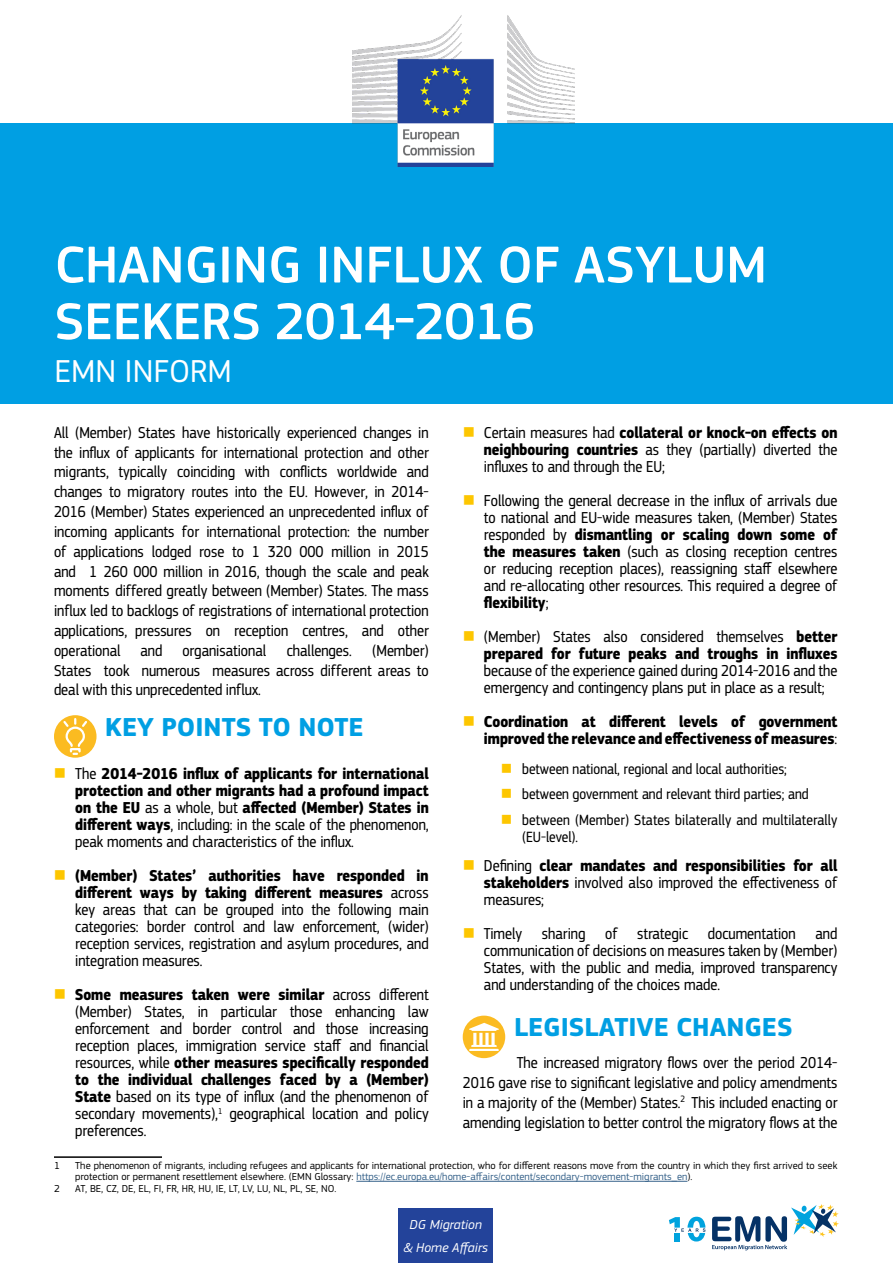
<style>
.page{position:relative;width:893px;height:1263px;background:#fff}
.page>*{position:absolute;margin:0;border:0;box-sizing:border-box;transform-origin:0 0}
.t1{font:500 54px/56.7px "EC Square Sans Pro";color:#fff}
.t2{font:33px "EC Square Sans Pro";color:#fff}
.t3{font:700 27px "EC Square Sans Pro";color:#009fe3}
.t4{font:16.5px/17px "EC Square Sans Cond Pro";color:#000;text-align:justify}
.t5{font:700 16.5px/17px "EC Square Sans Cond Pro";color:#000;text-align:right}
.t6{font:15.45px/17px "EC Square Sans Cond Pro";color:#000}
.t7{font:italic 13.5px/23.4px "EC Square Sans Pro";color:#fff;text-align:center}
.t8{font:10.5px/11.6px "EC Square Sans Pro";color:#000}
.s1{color:#fdc600}
.s2{font-weight:700}
.s3{font-weight:400}
.s4{color:#356189}
</style>
<div class="page">
<div style="left:0;top:123px;width:893px;height:281px;background:#009fe3"></div>
<img style="left:353px;top:15px;width:222px;height:151px">
<hr style="left:54px;top:1156px;width:108px;height:2px;background:#000">
<hr style="left:356px;top:1181px;width:331px;height:1px;background:#356189">
<div style="left:54px;top:715px;width:43px;height:43px;background:#fbbb21;border-radius:50%"></div>
<svg style="left:61px;top:719px;width:28px;height:36px"></svg>
<div style="left:463px;top:1016px;width:42px;height:42px;background:#fbbb21;border-radius:50%"></div>
<svg style="left:469px;top:1023px;width:30px;height:28px"></svg>
<div style="left:398px;top:1209px;width:95px;height:54px;background:#23439a"></div>
<svg style="left:669px;top:1217px;width:36px;height:24px"></svg>
<svg style="left:712px;top:1205px;width:127px;height:45px"></svg>
<h1 class="t1" style="left:55px;top:237px;width:714px">CHANGING INFLUX OF ASYLUM<br>SEEKERS 2014-2016</h1>
<h2 class="t2" style="left:54px;top:352px;width:179px">EMN INFORM</h2>
<p class="t4" style="left:484px;top:424px;width:355px;text-indent:-21px"><span class="s1">■</span> Certain measures had <span class="s2">collateral or knock-on effects on neighbouring countries</span> as they (partially) diverted the influxes to and through the EU;</p>
<p class="t4" style="left:484px;top:492px;width:355px;text-indent:-21px"><span class="s1">■</span> Following the general decrease in the influx of arrivals due to national and EU-wide measures taken, (Member) States responded by <span class="s2">dismantling or scaling down some of the measures taken</span> (such as closing reception centres or reducing reception places), reassigning staff elsewhere and re-allocating other resources. This required a degree of <span class="s2">flexibility</span>;</p>
<p class="t5" style="left:463px;top:628px;width:376px"><span class="s1">■</span> <span class="s3">(Member) States also considered themselves</span> better prepared for future peaks and troughs in influxes</p>
<p class="t4" style="left:484px;top:662px;width:355px">because of the experience gained during 2014-2016 and the emergency and contingency plans put in place as a result;</p>
<p class="t5" style="left:463px;top:713px;width:376px"><span class="s1">■</span> Coordination at different levels of government improved the relevance and effectiveness of measures<span class="s3">:</span></p>
<p class="t6" style="left:501px;top:760px;width:287px"><span class="s1">■</span> between national, regional and local authorities;</p>
<p class="t6" style="left:501px;top:786px;width:309px"><span class="s1">■</span> between government and relevant third parties; and</p>
<p class="t6" style="left:522px;top:811px;width:317px;text-indent:-21px"><span class="s1">■</span> between (Member) States bilaterally and multilaterally (EU-level).</p>
<p class="t4" style="left:484px;top:858px;width:355px;text-indent:-21px"><span class="s1">■</span> Defining <span class="s2">clear mandates and responsibilities for all stakeholders</span> involved also improved the effectiveness of measures;</p>
<p class="t4" style="left:484px;top:926px;width:355px;text-indent:-21px"><span class="s1">■</span> Timely sharing of strategic documentation and communication of decisions on measures taken by (Member)<br>States, with the public and media, improved transparency and understanding of the choices made.</p>
<h3 class="t3" style="left:514px;top:1011px;width:280px">LEGISLATIVE CHANGES</h3>
<p class="t4" style="left:463px;top:1053px;width:376px;line-height:19.8px;text-indent:54px">The increased migratory flows over the period 2014- 2016 gave rise to significant legislative and policy amendments in a majority of the (Member) States.<sup>2</sup> This included enacting or amending legislation to better control the migratory flows at the</p>
<p class="t4" style="left:54px;top:423px;width:376px;line-height:19.8px">All (Member) States have historically experienced changes in the influx of applicants for international protection and other migrants, typically coinciding with conflicts worldwide and changes to migratory routes into the EU. However, in 2014- 2016 (Member) States experienced an unprecedented influx of incoming applicants for international protection: the number of applications lodged rose to 1 320 000 million in 2015 and 1 260 000 million in 2016, though the scale and peak moments differed greatly between (Member) States. The mass influx led to backlogs of registrations of international protection applications, pressures on reception centres, and other operational and organisational challenges. (Member)<br>States took numerous measures across different areas to deal with this unprecedented influx.</p>
<h3 class="t3" style="left:105px;top:711px;width:260px">KEY POINTS TO NOTE</h3>
<p class="t5" style="left:75px;top:765px;width:355px;text-align:justify;text-indent:-21px"><span class="s1">■</span> <span class="s3">The</span> 2014-2016 influx of applicants for international protection and other migrants had a profound impact on the EU <span class="s3">as a whole, but</span> affected (Member) States in different ways<span class="s3">, including: in the scale of the phenomenon, peak moments and characteristics of the influx.</span></p>
<p class="t4" style="left:75px;top:867px;width:355px;text-indent:-21px"><span class="s1">■</span> <span class="s2">(Member) States’ authorities have responded in different ways by taking different measures</span> across key areas that can be grouped into the following main categories: border control and law enforcement, (wider) reception services, registration and asylum procedures, and integration measures.</p>
<p class="t4" style="left:75px;top:986px;width:355px;text-indent:-21px"><span class="s1">■</span> <span class="s2">Some measures taken were similar</span> across different (Member) States, in particular those enhancing law enforcement and border control and those increasing reception places, immigration service staff and financial resources, while <span class="s2">other measures specifically responded to the individual challenges faced by a (Member)<br>State</span> based on its type of influx (and the phenomenon of secondary movements),<sup>1</sup> geographical location and policy preferences.</p>
<p class="t8" style="left:54px;top:1159px;width:7px">1</p>
<p class="t8" style="left:75px;top:1159px;width:764px">The phenomenon of migrants, including refugees and applicants for international protection, who for different reasons move from the country in which they first arrived to seek protection or permanent resettlement elsewhere. (EMN Glossary: <span class="s4">https://ec.europa.eu/home-affairs/content/secondary-movement-migrants_en</span>).</p>
<p class="t8" style="left:54px;top:1182px;width:7px">2</p>
<p class="t8" style="left:75px;top:1182px;width:263px">AT, BE, CZ, DE, EL, FI, FR, HR, HU, IE, LT, LV, LU, NL, PL, SE, NO.</p>
<p class="t7" style="left:403px;top:1213px;width:86px">DG Migration &amp; Home Affairs</p>
</div>
